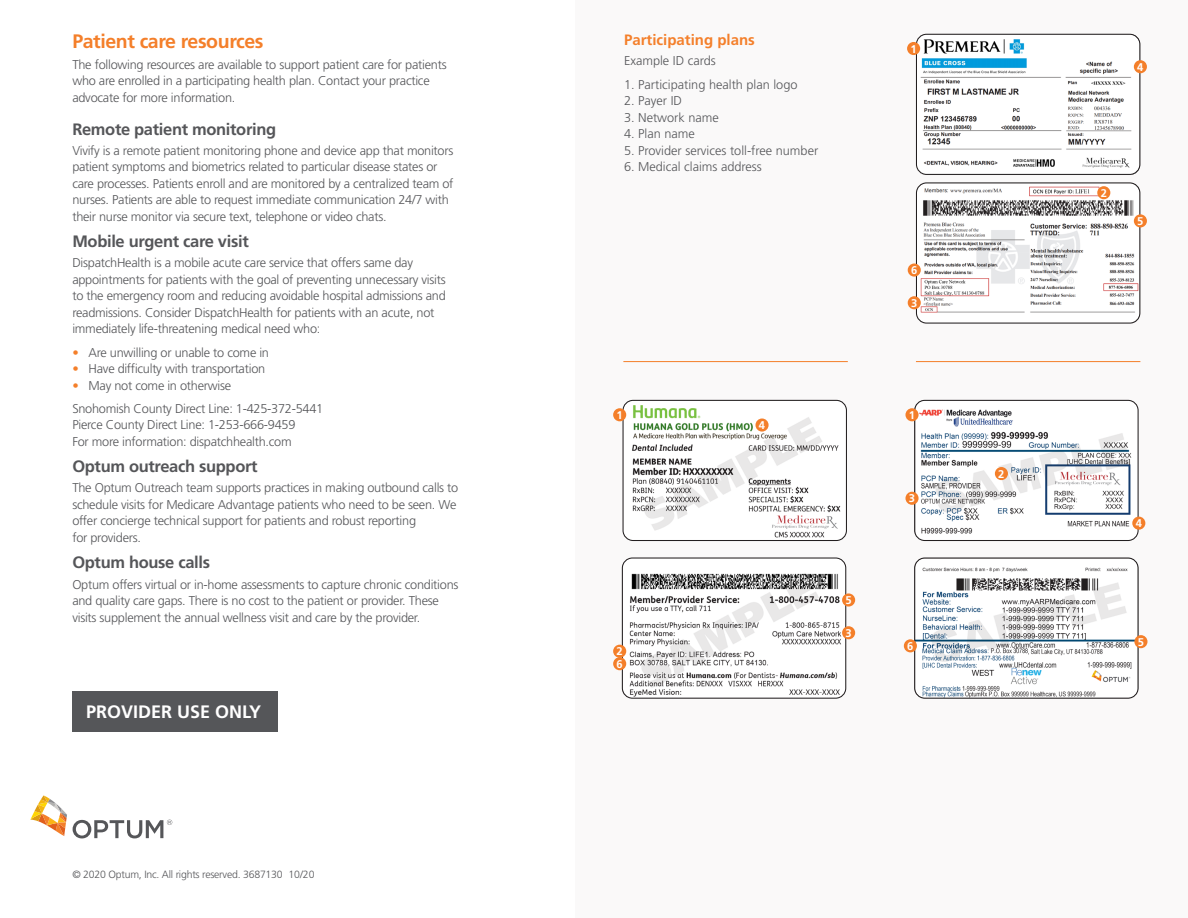
<style>
.page{position:relative;width:1188px;height:918px;background:#fff}
.page>*{position:absolute;margin:0;border:0;box-sizing:border-box;transform-origin:0 0}
.t1{font:700 19.5px "Frutiger LT Pro";letter-spacing:-.02em;color:#f47f2a}
.t2{font:700 18px "Frutiger LT Pro";color:#fff}
.t3{font:700 16.5px "Frutiger LT Pro";letter-spacing:-.02em;color:#555659}
.t4{font:700 15px "Frutiger LT Pro";color:#f47f2a}
.t5{font:300 12.75px/16.5px "Frutiger LT Pro";letter-spacing:-.02em;color:#555659}
.t6{font:300 12.75px "Frutiger LT Pro";color:#555659}
.t7{font:700 11.25px "Frutiger LT Pro";color:#fff}
.t8{font:300 10.5px "Frutiger LT Pro";letter-spacing:-.02em;color:#555659}
.s1{color:#f47f2a}
</style>
<div class="page">
<div style="left:575px;top:0;width:613px;height:918px;background:#faf9f9"></div>
<div style="left:72px;top:691px;width:206px;height:41px;background:#555659"></div>
<img style="left:916px;top:34px;width:224px;height:141px">
<img style="left:918px;top:184px;width:222px;height:139px">
<div style="left:916px;top:34px;width:224px;height:141px;border:1px solid #231f20;border-radius:10px"></div>
<div style="left:916px;top:182px;width:224px;height:142px;border:1px solid #231f20;border-radius:10px"></div>
<div style="left:907px;top:42px;width:13px;height:13px;background:#f47f2a;border-radius:50%"></div>
<div style="left:908px;top:296px;width:13px;height:13px;background:#f47f2a;border-radius:50%"></div>
<div style="left:1134px;top:60px;width:13px;height:13px;background:#f47f2a;border-radius:50%"></div>
<div style="left:1134px;top:214px;width:13px;height:13px;background:#f47f2a;border-radius:50%"></div>
<div style="left:908px;top:264px;width:13px;height:13px;background:#f47f2a;border-radius:50%"></div>
<div style="left:1097px;top:186px;width:13px;height:13px;background:#f47f2a;border-radius:50%"></div>
<hr style="left:916px;top:361px;width:224px;height:1px;background:#f47f2a">
<hr style="left:623px;top:361px;width:225px;height:1px;background:#f47f2a">
<img style="left:623px;top:401px;width:223px;height:139px">
<div style="left:623px;top:400px;width:224px;height:141px;border:1px solid #231f20;border-radius:10px"></div>
<div style="left:613px;top:408px;width:13px;height:13px;background:#f47f2a;border-radius:50%"></div>
<div style="left:756px;top:419px;width:13px;height:13px;background:#f47f2a;border-radius:50%"></div>
<img style="left:622px;top:559px;width:224px;height:139px">
<div style="left:622px;top:557px;width:224px;height:142px;border:1px solid #231f20;border-radius:10px"></div>
<div style="left:613px;top:657px;width:13px;height:13px;background:#f47f2a;border-radius:50%"></div>
<div style="left:842px;top:593px;width:13px;height:14px;background:#f47f2a;border-radius:50%"></div>
<img style="left:915px;top:400px;width:222px;height:141px">
<div style="left:914px;top:400px;width:225px;height:141px;border:1px solid #231f20;border-radius:10px"></div>
<div style="left:995px;top:467px;width:13px;height:13px;background:#f47f2a;border-radius:50%"></div>
<div style="left:613px;top:645px;width:13px;height:13px;background:#f47f2a;border-radius:50%"></div>
<div style="left:905px;top:408px;width:14px;height:13px;background:#f47f2a;border-radius:50%"></div>
<div style="left:905px;top:492px;width:14px;height:13px;background:#f47f2a;border-radius:50%"></div>
<div style="left:1132px;top:517px;width:13px;height:13px;background:#f47f2a;border-radius:50%"></div>
<img style="left:916px;top:559px;width:221px;height:138px">
<div style="left:914px;top:557px;width:225px;height:142px;border:1px solid #231f20;border-radius:10px"></div>
<div style="left:904px;top:639px;width:13px;height:13px;background:#f47f2a;border-radius:50%"></div>
<div style="left:1134px;top:635px;width:13px;height:13px;background:#f47f2a;border-radius:50%"></div>
<svg style="left:30px;top:795px;width:37px;height:41px"></svg>
<svg style="left:73px;top:820px;width:99px;height:18px"></svg>
<div style="left:842px;top:626px;width:13px;height:13px;background:#f47f2a;border-radius:50%"></div>
<p class="t1" style="left:72px;top:30px;width:193px">Patient care resources</p>
<p class="t5" style="left:72px;top:56px;width:376px">The following resources are available to support patient care for patients who are enrolled in a participating health plan. Contact your practice advocate for more information.</p>
<p class="t3" style="left:72px;top:119px;width:205px">Remote patient monitoring</p>
<p class="t5" style="left:72px;top:142px;width:383px">Vivify is a remote patient monitoring phone and device app that monitors patient symptoms and biometrics related to particular disease states or care processes. Patients enroll and are monitored by a centralized team of nurses. Patients are able to request immediate communication 24/7 with their nurse monitor via secure text, telephone or video chats.</p>
<p class="t3" style="left:72px;top:232px;width:178px">Mobile urgent care visit</p>
<p class="t5" style="left:72px;top:255px;width:375px">DispatchHealth is a mobile acute care service that offers same day appointments for patients with the goal of preventing unnecessary visits to the emergency room and reducing avoidable hospital admissions and readmissions. Consider DispatchHealth for patients with an acute, not immediately life-threatening medical need who:</p>
<p class="t5" style="left:72px;top:344px;width:198px"><span class="s1">•</span> Are unwilling or unable to come in</p>
<p class="t5" style="left:72px;top:361px;width:194px"><span class="s1">•</span> Have difficulty with transportation</p>
<p class="t5" style="left:72px;top:377px;width:160px"><span class="s1">•</span> May not come in otherwise</p>
<p class="t5" style="left:72px;top:400px;width:252px">Snohomish County Direct Line: 1-425-372-5441<br>Pierce County Direct Line: 1-253-666-9459<br>For more information: dispatchhealth.com</p>
<p class="t3" style="left:72px;top:457px;width:187px">Optum outreach support</p>
<p class="t5" style="left:72px;top:480px;width:387px">The Optum Outreach team supports practices in making outbound calls to schedule visits for Medicare Advantage patients who need to be seen. We offer concierge technical support for patients and robust reporting<br>for providers.</p>
<p class="t3" style="left:72px;top:553px;width:139px">Optum house calls</p>
<p class="t5" style="left:72px;top:576px;width:388px">Optum offers virtual or in-home assessments to capture chronic conditions and quality care gaps. There is no cost to the patient or provider. These visits supplement the annual wellness visit and care by the provider.</p>
<p class="t2" style="left:86px;top:701px;width:177px">PROVIDER USE ONLY</p>
<p class="t8" style="left:72px;top:868px;width:244px">© 2020 Optum, Inc. All rights reserved. 3687130 10/20</p>
<p class="t4" style="left:624px;top:31px;width:132px">Participating plans</p>
<p class="t6" style="left:624px;top:53px;width:93px">Example ID cards</p>
<p class="t6" style="left:624px;top:77px;width:175px">1. Participating health plan logo</p>
<p class="t5" style="left:624px;top:92px;width:60px">2. Payer ID</p>
<p class="t6" style="left:624px;top:110px;width:96px">3. Network name</p>
<p class="t6" style="left:624px;top:126px;width:72px">4. Plan name</p>
<p class="t6" style="left:624px;top:143px;width:196px">5. Provider services toll-free number</p>
<p class="t6" style="left:624px;top:159px;width:139px">6. Medical claims address</p>
<p class="t7" style="left:617px;top:408px;width:8px">1</p>
<p class="t7" style="left:617px;top:645px;width:8px">2</p>
<p class="t7" style="left:617px;top:657px;width:8px">6</p>
<p class="t7" style="left:759px;top:419px;width:8px">4</p>
<p class="t7" style="left:846px;top:594px;width:8px">5</p>
<p class="t7" style="left:846px;top:626px;width:8px">3</p>
<p class="t7" style="left:911px;top:42px;width:8px">1</p>
<p class="t7" style="left:911px;top:264px;width:8px">6</p>
<p class="t7" style="left:911px;top:296px;width:8px">3</p>
<p class="t7" style="left:909px;top:408px;width:8px">1</p>
<p class="t7" style="left:909px;top:492px;width:8px">3</p>
<p class="t7" style="left:907px;top:639px;width:8px">6</p>
<p class="t7" style="left:998px;top:467px;width:8px">2</p>
<p class="t7" style="left:1137px;top:60px;width:8px">4</p>
<p class="t7" style="left:1101px;top:186px;width:8px">2</p>
<p class="t7" style="left:1137px;top:215px;width:8px">5</p>
<p class="t7" style="left:1136px;top:517px;width:8px">4</p>
<p class="t7" style="left:1138px;top:635px;width:8px">5</p>
</div>
